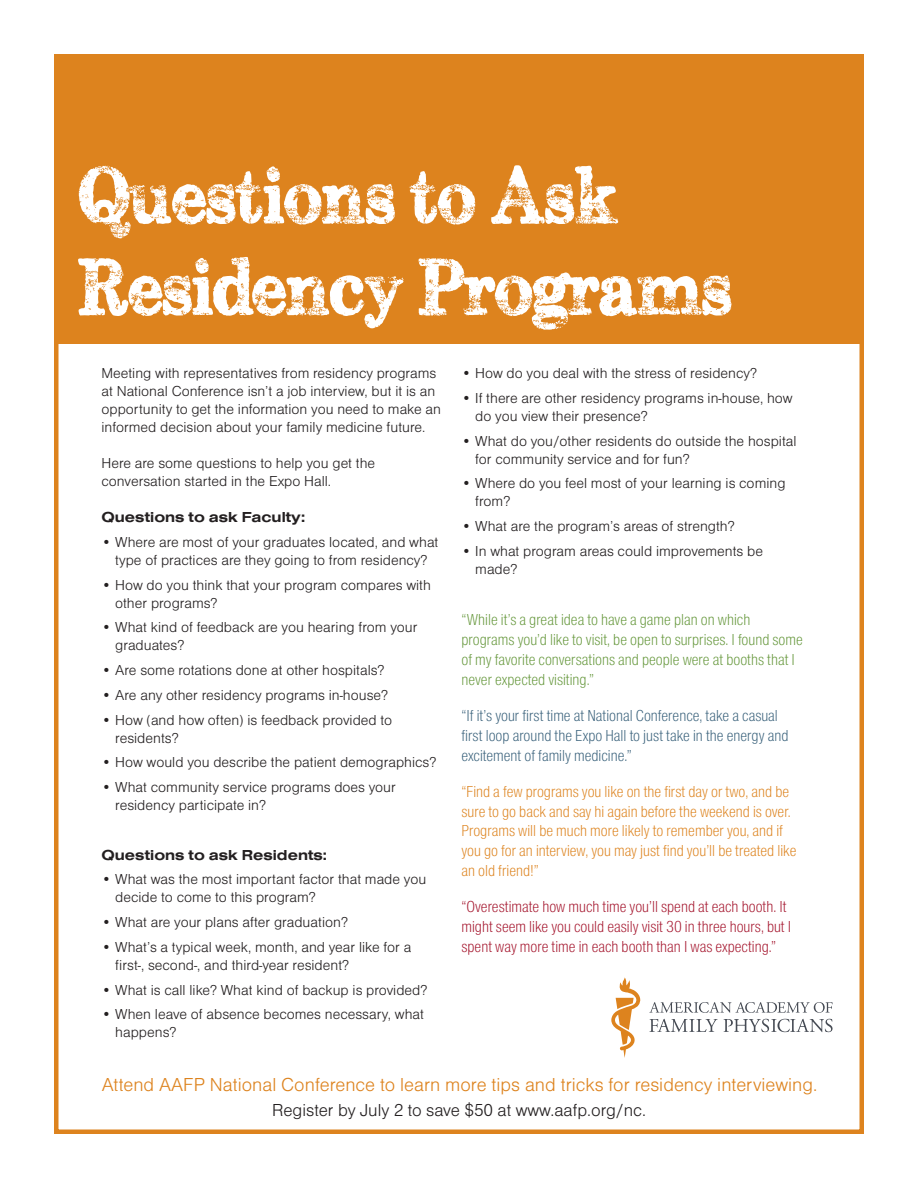
<style>
.page{position:relative;width:918px;height:1188px;background:#fff}
.page>*{position:absolute;margin:0;border:0;box-sizing:border-box;transform-origin:0 0}
.t1{font:78px/91.5px "Subway Novella";color:#fff}
.t2{font:19.5px "Nimbus San D Ligh";color:#dd831e}
.t3{font:18px "Nimbus San D Ligh";color:#231f20}
.t4{font:16.5px/19.8px "Nimbus San D Ligh Cond";color:#dd831e}
.t5{font:16.5px/19.8px "Nimbus San D Ligh Cond";color:#65973b}
.t6{font:16.5px/19.8px "Nimbus San D Ligh Cond";color:#a4142c}
.t7{font:16.5px/19.8px "Nimbus San D Ligh Cond";color:#38607a}
.t8{font:15px/18px "Nimbus San D Ligh";color:#231f20}
.t9{font:15px "Nimbus San D Bold Exte";color:#231f20}
</style>
<div class="page">
<div style="left:54px;top:54px;width:810px;height:289px;background:#dd831e"></div>
<div style="left:54px;top:54px;width:810px;height:1080px;border:4px solid #dd831e"></div>
<svg style="left:649px;top:1002px;width:184px;height:11px"></svg>
<svg style="left:649px;top:1019px;width:69px;height:13px"></svg>
<svg style="left:724px;top:1019px;width:109px;height:13px"></svg>
<svg style="left:611px;top:977px;width:29px;height:81px"></svg>
<h1 class="t1" style="left:79px;top:150px;width:654px">Questions to Ask<br>Residency Programs</h1>
<p class="t8" style="left:102px;top:364px;width:341px">Meeting with representatives from residency programs at National Conference isn’t a job interview, but it is an opportunity to get the information you need to make an informed decision about your family medicine future.</p>
<p class="t8" style="left:102px;top:454px;width:275px">Here are some questions to help you get the conversation started in the Expo Hall.</p>
<p class="t9" style="left:102px;top:509px;width:205px">Questions to ask Faculty:</p>
<p class="t8" style="left:102px;top:533px;width:338px;text-align:center">• Where are most of your graduates located, and what type of practices are they going to from residency?</p>
<p class="t8" style="left:115px;top:576px;width:317px;text-indent:-14px">• How do you think that your program compares with other programs?</p>
<p class="t8" style="left:115px;top:618px;width:304px;text-indent:-14px">• What kind of feedback are you hearing from your graduates?</p>
<p class="t8" style="left:102px;top:661px;width:284px">• Are some rotations done at other hospitals?</p>
<p class="t8" style="left:102px;top:686px;width:288px">• Are any other residency programs in-house?</p>
<p class="t8" style="left:115px;top:711px;width:278px;text-indent:-14px">• How (and how often) is feedback provided to residents?</p>
<p class="t8" style="left:102px;top:753px;width:336px">• How would you describe the patient demographics?</p>
<p class="t8" style="left:115px;top:778px;width:282px;text-indent:-14px">• What community service programs does your residency participate in?</p>
<p class="t9" style="left:102px;top:846px;width:227px">Questions to ask Residents:</p>
<p class="t8" style="left:115px;top:870px;width:313px;text-indent:-14px">• What was the most important factor that made you decide to come to this program?</p>
<p class="t8" style="left:102px;top:913px;width:248px">• What are your plans after graduation?</p>
<p class="t8" style="left:115px;top:938px;width:298px;text-indent:-14px">• What’s a typical week, month, and year like for a first-, second-, and third-year resident?</p>
<p class="t8" style="left:102px;top:981px;width:327px">• What is call like? What kind of backup is provided?</p>
<p class="t8" style="left:115px;top:1005px;width:310px;text-indent:-14px">• When leave of absence becomes necessary, what happens?</p>
<p class="t8" style="left:462px;top:364px;width:297px">• How do you deal with the stress of residency?</p>
<p class="t8" style="left:475px;top:389px;width:319px;text-indent:-14px">• If there are other residency programs in-house, how do you view their presence?</p>
<p class="t8" style="left:475px;top:432px;width:323px;text-indent:-14px">• What do you/other residents do outside the hospital for community service and for fun?</p>
<p class="t8" style="left:475px;top:474px;width:312px;text-indent:-14px">• Where do you feel most of your learning is coming from?</p>
<p class="t8" style="left:462px;top:517px;width:275px">• What are the program’s areas of strength?</p>
<p class="t8" style="left:475px;top:542px;width:289px;text-indent:-14px">• In what program areas could improvements be made?</p>
<p class="t5" style="left:462px;top:610px;width:343px">“While it’s a great idea to have a game plan on which programs you’d like to visit, be open to surprises. I found some of my favorite conversations and people were at booths that I never expected visiting.”</p>
<p class="t7" style="left:462px;top:705px;width:328px">“If it’s your first time at National Conference, take a casual first loop around the Expo Hall to just take in the energy and excitement of family medicine.”</p>
<p class="t4" style="left:462px;top:781px;width:336px">“Find a few programs you like on the first day or two, and be sure to go back and say hi again before the weekend is over.<br>Programs will be much more likely to remember you, and if you go for an interview, you may just find you’ll be treated like an old friend!”</p>
<p class="t6" style="left:462px;top:897px;width:331px">“Overestimate how much time you’ll spend at each booth. It might seem like you could easily visit 30 in three hours, but I spent way more time in each booth than I was expecting.”</p>
<h2 class="t2" style="left:102px;top:1074px;width:717px">Attend AAFP National Conference to learn more tips and tricks for residency interviewing.</h2>
<p class="t3" style="left:272px;top:1100px;width:375px">Register by July 2 to save $50 at www.aafp.org/nc.</p>
</div>
